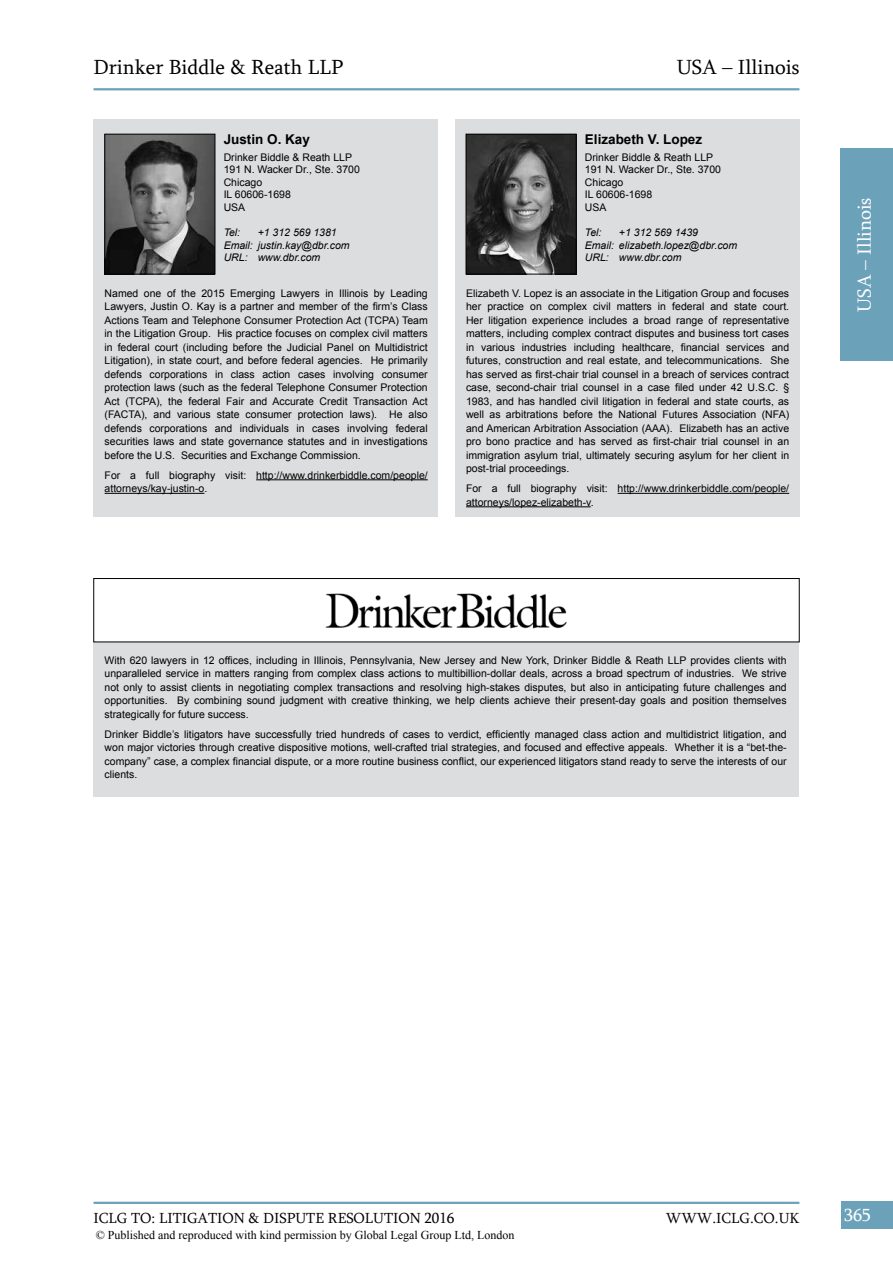
<style>
.page{position:relative;width:893px;height:1263px;background:#fff}
.page>*{position:absolute;margin:0;border:0;box-sizing:border-box;transform-origin:0 0}
.t1{font:21px "Sylfaen";color:#000}
.t2{font:19.5px "Sylfaen";color:#fff}
.t3{font:18px "Sylfaen";color:#fff}
.t4{font:15px "Sylfaen";color:#000}
.t5{font:700 13.5px "Arial";color:#000}
.t6{font:12px "Times New Roman";color:#000}
.t7{font:10.5px/13.5px "Arial";color:#000}
.t8{font:italic 10.5px/12.6px "Arial";color:#000}
</style>
<div class="page">
<div style="left:841px;top:1201px;width:52px;height:28px;background:#6ba2b9"></div>
<hr style="left:94px;top:1202px;width:705px;height:2px;background:#6ba2b9">
<div style="left:840px;top:148px;width:53px;height:213px;background:#6ba2b9"></div>
<div style="left:94px;top:119px;width:344px;height:398px;background:#dcddde"></div>
<div style="left:94px;top:642px;width:705px;height:154px;background:#dcddde"></div>
<div style="left:455px;top:119px;width:344px;height:398px;background:#dcddde"></div>
<hr style="left:256px;top:479px;width:172px;height:1px;background:#000">
<hr style="left:105px;top:493px;width:99px;height:1px;background:#000">
<hr style="left:618px;top:493px;width:171px;height:1px;background:#000">
<hr style="left:466px;top:506px;width:125px;height:1px;background:#000">
<hr style="left:94px;top:88px;width:705px;height:2px;background:#6ba2b9">
<img style="left:107px;top:136px;width:106px;height:136px">
<div style="left:105px;top:134px;width:110px;height:140px;border:1px solid #000"></div>
<img style="left:468px;top:136px;width:106px;height:136px">
<div style="left:466px;top:134px;width:110px;height:140px;border:1px solid #000"></div>
<img style="left:325px;top:593px;width:242px;height:36px">
<div style="left:94px;top:578px;width:705px;height:64px;border:1px solid #000"></div>
<h1 class="t1" style="left:94px;top:53px;width:251px">Drinker Biddle &amp; Reath LLP</h1>
<h1 class="t1" style="left:677px;top:53px;width:124px">USA – Illinois</h1>
<p class="t5" style="left:224px;top:130px;width:88px">Justin O. Kay</p>
<p class="t7" style="left:224px;top:151px;width:138px;line-height:12.6px">Drinker Biddle &amp; Reath LLP<br>191 N. Wacker Dr., Ste. 3700<br>Chicago<br>IL 60606-1698<br>USA</p>
<p class="t8" style="left:224px;top:226px;width:18px">Tel:</p>
<p class="t8" style="left:224px;top:226px;width:127px;text-indent:34px">+1 312 569 1381<br>Email: justin.kay@dbr.com<br>URL: www.dbr.com</p>
<p class="t7" style="left:105px;top:286px;width:325px;text-align:justify">Named one of the 2015 Emerging Lawyers in Illinois by Leading Lawyers, Justin O. Kay is a partner and member of the firm’s Class Actions Team and Telephone Consumer Protection Act (TCPA) Team in the Litigation Group. His practice focuses on complex civil matters in federal court (including before the Judicial Panel on Multidistrict Litigation), in state court, and before federal agencies. He primarily defends corporations in class action cases involving consumer protection laws (such as the federal Telephone Consumer Protection Act (TCPA), the federal Fair and Accurate Credit Transaction Act (FACTA), and various state consumer protection laws). He also defends corporations and individuals in cases involving federal securities laws and state governance statutes and in investigations before the U.S. Securities and Exchange Commission.</p>
<p class="t7" style="left:105px;top:468px;width:325px">For a full biography visit: http://www.drinkerbiddle.com/people/ attorneys/kay-justin-o.</p>
<p class="t5" style="left:585px;top:130px;width:119px">Elizabeth V. Lopez</p>
<p class="t7" style="left:585px;top:151px;width:138px;line-height:12.6px">Drinker Biddle &amp; Reath LLP<br>191 N. Wacker Dr., Ste. 3700<br>Chicago<br>IL 60606-1698<br>USA</p>
<p class="t8" style="left:585px;top:226px;width:18px">Tel:</p>
<p class="t8" style="left:585px;top:226px;width:154px;text-indent:34px">+1 312 569 1439<br>Email: elizabeth.lopez@dbr.com<br>URL: www.dbr.com</p>
<p class="t7" style="left:466px;top:286px;width:325px;text-align:justify">Elizabeth V. Lopez is an associate in the Litigation Group and focuses her practice on complex civil matters in federal and state court.<br>Her litigation experience includes a broad range of representative matters, including complex contract disputes and business tort cases in various industries including healthcare, financial services and futures, construction and real estate, and telecommunications. She has served as first-chair trial counsel in a breach of services contract case, second-chair trial counsel in a case filed under 42 U.S.C. § 1983, and has handled civil litigation in federal and state courts, as well as arbitrations before the National Futures Association (NFA) and American Arbitration Association (AAA). Elizabeth has an active pro bono practice and has served as first-chair trial counsel in an immigration asylum trial, ultimately securing asylum for her client in post-trial proceedings.</p>
<p class="t7" style="left:466px;top:482px;width:325px">For a full biography visit: http://www.drinkerbiddle.com/people/ attorneys/lopez-elizabeth-v.</p>
<h2 class="t2" style="left:851px;top:312px;width:115px;rotate:-90deg">USA – Illinois</h2>
<p class="t7" style="left:105px;top:653px;width:684px;text-align:justify">With 620 lawyers in 12 offices, including in Illinois, Pennsylvania, New Jersey and New York, Drinker Biddle &amp; Reath LLP provides clients with unparalleled service in matters ranging from complex class actions to multibillion-dollar deals, across a broad spectrum of industries. We strive not only to assist clients in negotiating complex transactions and resolving high-stakes disputes, but also in anticipating future challenges and opportunities. By combining sound judgment with creative thinking, we help clients achieve their present-day goals and position themselves strategically for future success.</p>
<p class="t7" style="left:105px;top:727px;width:684px;text-align:justify">Drinker Biddle’s litigators have successfully tried hundreds of cases to verdict, efficiently managed class action and multidistrict litigation, and won major victories through creative dispositive motions, well-crafted trial strategies, and focused and effective appeals. Whether it is a “bet-the&shy;company” case, a complex financial dispute, or a more routine business conflict, our experienced litigators stand ready to serve the interests of our clients.</p>
<h3 class="t4" style="left:94px;top:1208px;width:362px">ICLG TO: LITIGATION &amp; DISPUTE RESOLUTION 2016</h3>
<p class="t6" style="left:96px;top:1227px;width:420px">© Published and reproduced with kind permission by Global Legal Group Ltd, London</p>
<h3 class="t4" style="left:666px;top:1208px;width:135px">WWW.ICLG.CO.UK</h3>
<h3 class="t3" style="left:844px;top:1202px;width:28px">365</h3>
</div>
